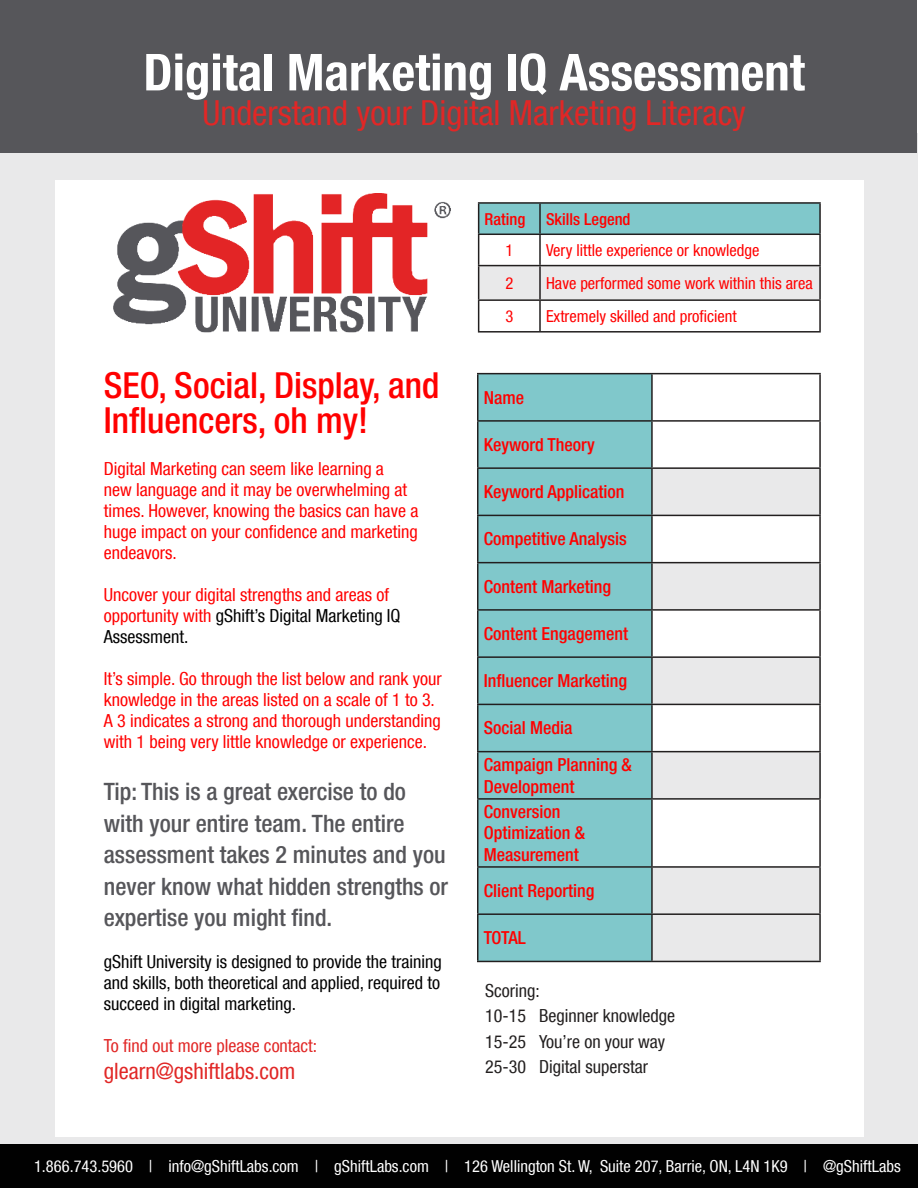
<style>
.page{position:relative;width:918px;height:1188px;background:#fff}
.page>*{position:absolute;margin:0;border:0;box-sizing:border-box;transform-origin:0 0}
.t1{font:700 condensed 51px "Helvetica Neue LT Com";color:#fff}
.t2{font:500 condensed 36px/34.5px "Helvetica Neue LT Com";color:#f00}
.t3{font:condensed 34.5px "Helvetica Neue LT Com";color:#e12726}
.t4{font:500 condensed 24px/31.5px "Helvetica Neue LT Com";color:#56565a}
.t5{font:condensed 22.5px "Helvetica Neue LT Com";color:#e12726}
.t6{font:condensed 18px/21px "Helvetica Neue LT Com";color:#f00}
.t7{font:500 condensed 18px/36.5px "Helvetica Neue LT Com";color:#f00}
.t8{font:condensed 18px/21px "Helvetica Neue LT Com";color:#010101;text-align:justify}
.t9{font:condensed 18px/25.5px "Helvetica Neue LT Com";color:#221f1f}
.t10{font:condensed 18px "Helvetica Neue LT Com";color:#e12726}
.t11{font:condensed 16.5px "Helvetica Neue LT Com";color:#fff}
.t12{font:condensed 16.5px "Helvetica Neue LT Com";color:#f00}
.t13{font:500 condensed 16.5px "Helvetica Neue LT Com";color:#f00}
.s1{color:#010101}
</style>
<div class="page">
<div style="left:0;top:134px;width:918px;height:1054px;background:#e9e9ea"></div>
<div style="left:55px;top:180px;width:808px;height:957px;background:#fff"></div>
<div style="left:1px;top:1px;width:916px;height:152px;background:#56565a"></div>
<div style="left:479px;top:374px;width:172px;height:587px;background:#80c8cb"></div>
<div style="left:652px;top:468px;width:168px;height:47px;background:#e9e9ea"></div>
<div style="left:652px;top:563px;width:168px;height:47px;background:#e9e9ea"></div>
<div style="left:652px;top:657px;width:168px;height:47px;background:#e9e9ea"></div>
<div style="left:652px;top:752px;width:168px;height:47px;background:#e9e9ea"></div>
<div style="left:653px;top:868px;width:166px;height:93px;background:#e9e9ea"></div>
<hr style="left:477px;top:373px;width:175px;height:1px;background:#221f1f">
<hr style="left:477px;top:374px;width:2px;height:46px;background:#221f1f">
<hr style="left:652px;top:373px;width:169px;height:1px;background:#221f1f">
<hr style="left:651px;top:374px;width:2px;height:46px;background:#221f1f">
<hr style="left:819px;top:374px;width:2px;height:46px;background:#221f1f">
<hr style="left:477px;top:420px;width:175px;height:2px;background:#221f1f">
<hr style="left:477px;top:422px;width:2px;height:45px;background:#221f1f">
<hr style="left:652px;top:420px;width:169px;height:2px;background:#221f1f">
<hr style="left:651px;top:422px;width:2px;height:45px;background:#221f1f">
<hr style="left:819px;top:422px;width:2px;height:45px;background:#221f1f">
<hr style="left:477px;top:467px;width:175px;height:2px;background:#221f1f">
<hr style="left:477px;top:469px;width:2px;height:46px;background:#221f1f">
<hr style="left:652px;top:467px;width:169px;height:2px;background:#221f1f">
<hr style="left:651px;top:469px;width:2px;height:46px;background:#221f1f">
<hr style="left:819px;top:469px;width:2px;height:46px;background:#221f1f">
<hr style="left:477px;top:515px;width:175px;height:1px;background:#221f1f">
<hr style="left:477px;top:516px;width:2px;height:46px;background:#221f1f">
<hr style="left:652px;top:515px;width:169px;height:1px;background:#221f1f">
<hr style="left:651px;top:516px;width:2px;height:46px;background:#221f1f">
<hr style="left:819px;top:516px;width:2px;height:46px;background:#221f1f">
<hr style="left:477px;top:562px;width:175px;height:1px;background:#221f1f">
<hr style="left:477px;top:563px;width:2px;height:46px;background:#221f1f">
<hr style="left:652px;top:562px;width:169px;height:1px;background:#221f1f">
<hr style="left:651px;top:563px;width:2px;height:46px;background:#221f1f">
<hr style="left:819px;top:563px;width:2px;height:46px;background:#221f1f">
<hr style="left:477px;top:609px;width:175px;height:2px;background:#221f1f">
<hr style="left:477px;top:611px;width:2px;height:45px;background:#221f1f">
<hr style="left:652px;top:609px;width:169px;height:2px;background:#221f1f">
<hr style="left:651px;top:611px;width:2px;height:45px;background:#221f1f">
<hr style="left:819px;top:611px;width:2px;height:45px;background:#221f1f">
<hr style="left:477px;top:656px;width:175px;height:2px;background:#221f1f">
<hr style="left:477px;top:658px;width:2px;height:46px;background:#221f1f">
<hr style="left:652px;top:656px;width:169px;height:2px;background:#221f1f">
<hr style="left:651px;top:658px;width:2px;height:46px;background:#221f1f">
<hr style="left:819px;top:658px;width:2px;height:46px;background:#221f1f">
<hr style="left:477px;top:704px;width:175px;height:1px;background:#221f1f">
<hr style="left:477px;top:705px;width:2px;height:46px;background:#221f1f">
<hr style="left:652px;top:704px;width:169px;height:1px;background:#221f1f">
<hr style="left:651px;top:705px;width:2px;height:46px;background:#221f1f">
<hr style="left:819px;top:705px;width:2px;height:46px;background:#221f1f">
<hr style="left:477px;top:751px;width:175px;height:1px;background:#221f1f">
<hr style="left:477px;top:752px;width:2px;height:46px;background:#221f1f">
<hr style="left:652px;top:751px;width:169px;height:1px;background:#221f1f">
<hr style="left:651px;top:752px;width:2px;height:46px;background:#221f1f">
<hr style="left:819px;top:752px;width:2px;height:46px;background:#221f1f">
<hr style="left:477px;top:798px;width:175px;height:2px;background:#221f1f">
<hr style="left:477px;top:800px;width:2px;height:66px;background:#221f1f">
<hr style="left:652px;top:798px;width:169px;height:2px;background:#221f1f">
<hr style="left:651px;top:800px;width:2px;height:66px;background:#221f1f">
<hr style="left:819px;top:800px;width:2px;height:66px;background:#221f1f">
<hr style="left:477px;top:866px;width:175px;height:2px;background:#221f1f">
<hr style="left:477px;top:868px;width:2px;height:45px;background:#221f1f">
<hr style="left:652px;top:866px;width:169px;height:2px;background:#221f1f">
<hr style="left:651px;top:868px;width:2px;height:45px;background:#221f1f">
<hr style="left:819px;top:868px;width:2px;height:45px;background:#221f1f">
<hr style="left:477px;top:913px;width:175px;height:2px;background:#221f1f">
<hr style="left:477px;top:915px;width:2px;height:46px;background:#221f1f">
<hr style="left:652px;top:913px;width:169px;height:2px;background:#221f1f">
<hr style="left:651px;top:915px;width:2px;height:46px;background:#221f1f">
<hr style="left:819px;top:915px;width:2px;height:46px;background:#221f1f">
<hr style="left:477px;top:961px;width:175px;height:1px;background:#221f1f">
<hr style="left:652px;top:961px;width:169px;height:1px;background:#221f1f">
<svg style="left:479px;top:204px;width:340px;height:127px"></svg>
<hr style="left:478px;top:202px;width:62px;height:2px;background:#221f1f">
<hr style="left:478px;top:204px;width:1px;height:30px;background:#221f1f">
<hr style="left:540px;top:202px;width:281px;height:2px;background:#221f1f">
<hr style="left:539px;top:204px;width:2px;height:30px;background:#221f1f">
<hr style="left:819px;top:204px;width:2px;height:30px;background:#221f1f">
<hr style="left:478px;top:234px;width:62px;height:1px;background:#221f1f">
<hr style="left:478px;top:235px;width:1px;height:30px;background:#221f1f">
<hr style="left:540px;top:234px;width:281px;height:1px;background:#221f1f">
<hr style="left:539px;top:235px;width:2px;height:30px;background:#221f1f">
<hr style="left:819px;top:235px;width:2px;height:30px;background:#221f1f">
<hr style="left:478px;top:265px;width:62px;height:1px;background:#221f1f">
<hr style="left:478px;top:266px;width:1px;height:33px;background:#221f1f">
<hr style="left:540px;top:265px;width:281px;height:1px;background:#221f1f">
<hr style="left:539px;top:266px;width:2px;height:33px;background:#221f1f">
<hr style="left:819px;top:266px;width:2px;height:33px;background:#221f1f">
<hr style="left:478px;top:299px;width:62px;height:2px;background:#221f1f">
<hr style="left:478px;top:301px;width:1px;height:30px;background:#221f1f">
<hr style="left:540px;top:299px;width:281px;height:2px;background:#221f1f">
<hr style="left:539px;top:301px;width:2px;height:30px;background:#221f1f">
<hr style="left:819px;top:301px;width:2px;height:30px;background:#221f1f">
<hr style="left:478px;top:331px;width:62px;height:2px;background:#221f1f">
<hr style="left:540px;top:331px;width:281px;height:2px;background:#221f1f">
<img style="left:113px;top:193px;width:338px;height:140px">
<div style="left:0;top:1144px;width:918px;height:44px;background:#010101"></div>
<h1 class="t1" style="left:143px;top:53px;width:663px">Digital Marketing IQ Assessment</h1>
<h3 class="t3" style="left:202px;top:100px;width:545px">Understand your Digital Marketing Literacy</h3>
<h2 class="t2" style="left:104px;top:371px;width:337px">SEO, Social, Display, and<br>Influencers, oh my!</h2>
<p class="t6" style="left:104px;top:459px;width:316px">Digital Marketing can seem like learning a<br>new language and it may be overwhelming at times. However, knowing the basics can have a huge impact on your confidence and marketing endeavors.</p>
<p class="t6" style="left:104px;top:585px;width:298px">Uncover your digital strengths and areas of opportunity with <span class="s1">gShift’s Digital Marketing IQ<br>Assessment.</span></p>
<p class="t6" style="left:104px;top:669px;width:339px">It’s simple. Go through the list below and rank your knowledge in the areas listed on a scale of 1 to 3.<br>A 3 indicates a strong and thorough understanding with 1 being very little knowledge or experience.</p>
<h3 class="t4" style="left:104px;top:776px;width:346px">Tip: This is a great exercise to do with your entire team. The entire assessment takes 2 minutes and you never know what hidden strengths or expertise you might find.</h3>
<p class="t8" style="left:104px;top:953px;width:340px">gShift University is designed to provide the training and skills, both theoretical and applied, required to succeed in digital marketing.</p>
<p class="t10" style="left:104px;top:1035px;width:215px">To find out more please contact:</p>
<p class="t5" style="left:104px;top:1063px;width:193px">glearn@gshiftlabs.com</p>
<p class="t13" style="left:485px;top:209px;width:42px">Rating</p>
<p class="t13" style="left:546px;top:209px;width:86px">Skills Legend</p>
<p class="t12" style="left:505px;top:244px;width:9px">1</p>
<p class="t12" style="left:546px;top:244px;width:215px">Very little experience or knowledge</p>
<p class="t12" style="left:505px;top:277px;width:9px">2</p>
<p class="t12" style="left:546px;top:277px;width:268px">Have performed some work within this area</p>
<p class="t12" style="left:505px;top:310px;width:9px">3</p>
<p class="t12" style="left:546px;top:306px;width:192px">Extremely skilled and proficient</p>
<p class="t7" style="left:484px;top:379px;width:42px">Name</p>
<p class="t7" style="left:484px;top:426px;width:113px">Keyword Theory</p>
<p class="t7" style="left:484px;top:473px;width:142px">Keyword Application</p>
<p class="t7" style="left:484px;top:521px;width:144px">Competitive Analysis</p>
<p class="t7" style="left:484px;top:568px;width:129px">Content Marketing</p>
<p class="t7" style="left:484px;top:615px;width:146px">Content Engagement</p>
<p class="t7" style="left:484px;top:662px;width:145px">Influencer Marketing</p>
<p class="t7" style="left:484px;top:710px;width:150px">Social Media<br>Campaign Planning &amp;</p>
<p class="t7" style="left:484px;top:773px;width:92px;line-height:25.2px">Development<br>Conversion</p>
<p class="t7" style="left:484px;top:822px;width:103px;line-height:21.6px">Optimization &amp;<br>Measurement</p>
<p class="t7" style="left:484px;top:872px;width:112px">Client Reporting</p>
<p class="t7" style="left:484px;top:919px;width:43px">TOTAL</p>
<p class="t9" style="left:485px;top:977px;width:192px">Scoring:<br>10-15 Beginner knowledge<br>15-25 You’re on your way<br>25-30 Digital superstar</p>
<p class="t11" style="left:34px;top:1159px;width:868px">1.866.743.5960 | info@gShiftLabs.com | gShiftLabs.com | 126 Wellington St. W, Suite 207, Barrie, ON, L4N 1K9 | @gShiftLabs</p>
</div>
